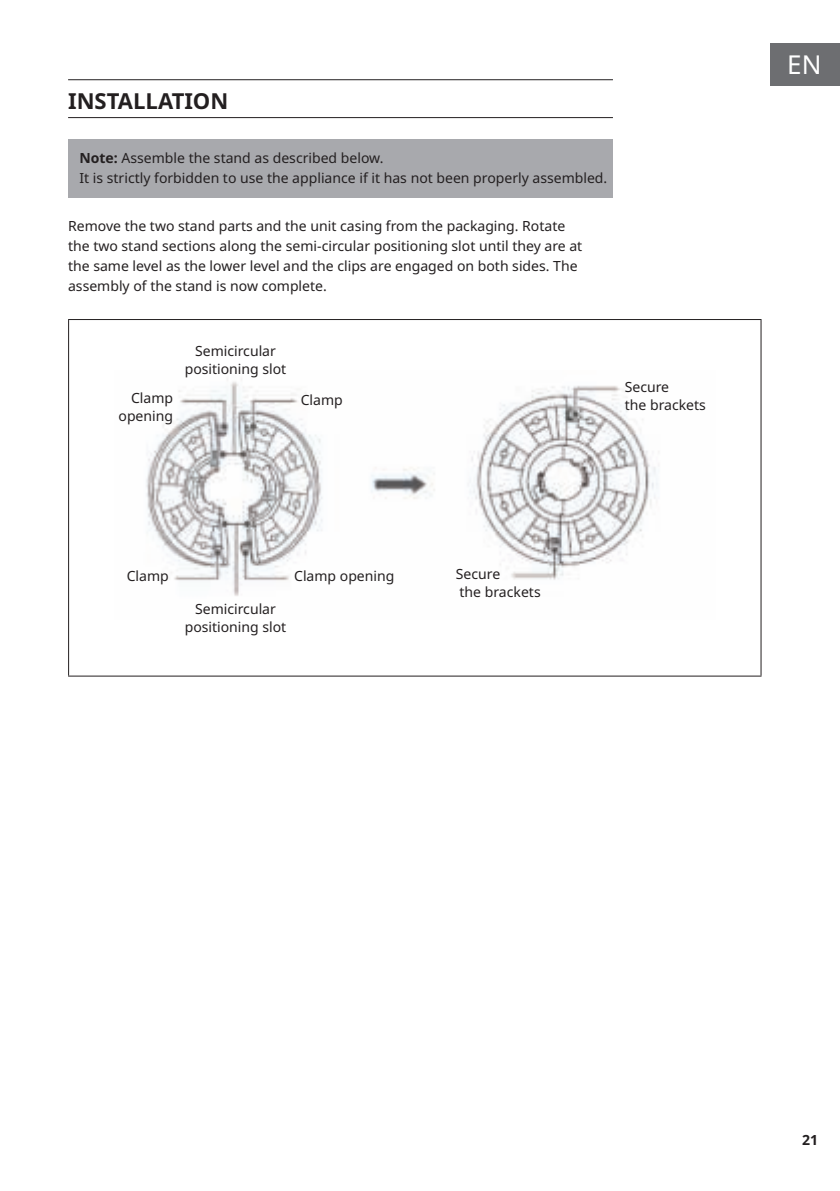
<style>
.page{position:relative;width:840px;height:1191px;background:#fff}
.page>*{position:absolute;margin:0;border:0;box-sizing:border-box;transform-origin:0 0}
.t1{font:26px "Noto Sans";color:#fff}
.t2{font:700 22px "Noto Sans";color:#231f20}
.t3{font:14px/18px "Noto Sans";color:#231f20}
.t4{font:700 14px "Noto Sans";color:#231f20}
.s1{font-weight:700}
</style>
<div class="page">
<div style="left:770px;top:43px;width:69px;height:42px;background:#6d6e71"></div>
<hr style="left:68px;top:79px;width:544px;height:1px;background:#231f20">
<hr style="left:68px;top:117px;width:544px;height:1px;background:#231f20">
<div style="left:68px;top:139px;width:544px;height:59px;background:#a8a9ad"></div>
<hr style="left:68px;top:319px;width:693px;height:1px;background:#231f20">
<hr style="left:68px;top:320px;width:1px;height:355px;background:#231f20">
<hr style="left:760px;top:320px;width:1px;height:355px;background:#231f20">
<hr style="left:68px;top:675px;width:693px;height:1px;background:#231f20">
<img style="left:146px;top:379px;width:512px;height:217px">
<h2 class="t2" style="left:68px;top:92px;width:162px">INSTALLATION</h2>
<p class="t3" style="left:79px;top:148px;width:529px;line-height:20px"><span class="s1">Note:</span> Assemble the stand as described below.<br>It is strictly forbidden to use the appliance if it has not been properly assembled.</p>
<p class="t3" style="left:68px;top:217px;width:515px;line-height:20px">Remove the two stand parts and the unit casing from the packaging. Rotate the two stand sections along the semi-circular positioning slot until they are at the same level as the lower level and the clips are engaged on both sides. The assembly of the stand is now complete.</p>
<p class="t3" style="left:118px;top:390px;width:56px;text-align:right">Clamp opening</p>
<p class="t3" style="left:185px;top:343px;width:103px;text-align:center">Semicircular positioning slot</p>
<p class="t3" style="left:300px;top:391px;width:44px">Clamp</p>
<p class="t3" style="left:624px;top:379px;width:83px">Secure<br>the brackets</p>
<p class="t3" style="left:127px;top:567px;width:44px">Clamp</p>
<p class="t3" style="left:294px;top:567px;width:102px">Clamp opening</p>
<p class="t3" style="left:185px;top:600px;width:103px;text-align:center">Semicircular positioning slot</p>
<p class="t3" style="left:455px;top:565px;width:86px">Secure<br>the brackets</p>
<h1 class="t1" style="left:786px;top:49px;width:36px">EN</h1>
<p class="t4" style="left:801px;top:1134px;width:18px">21</p>
</div>
